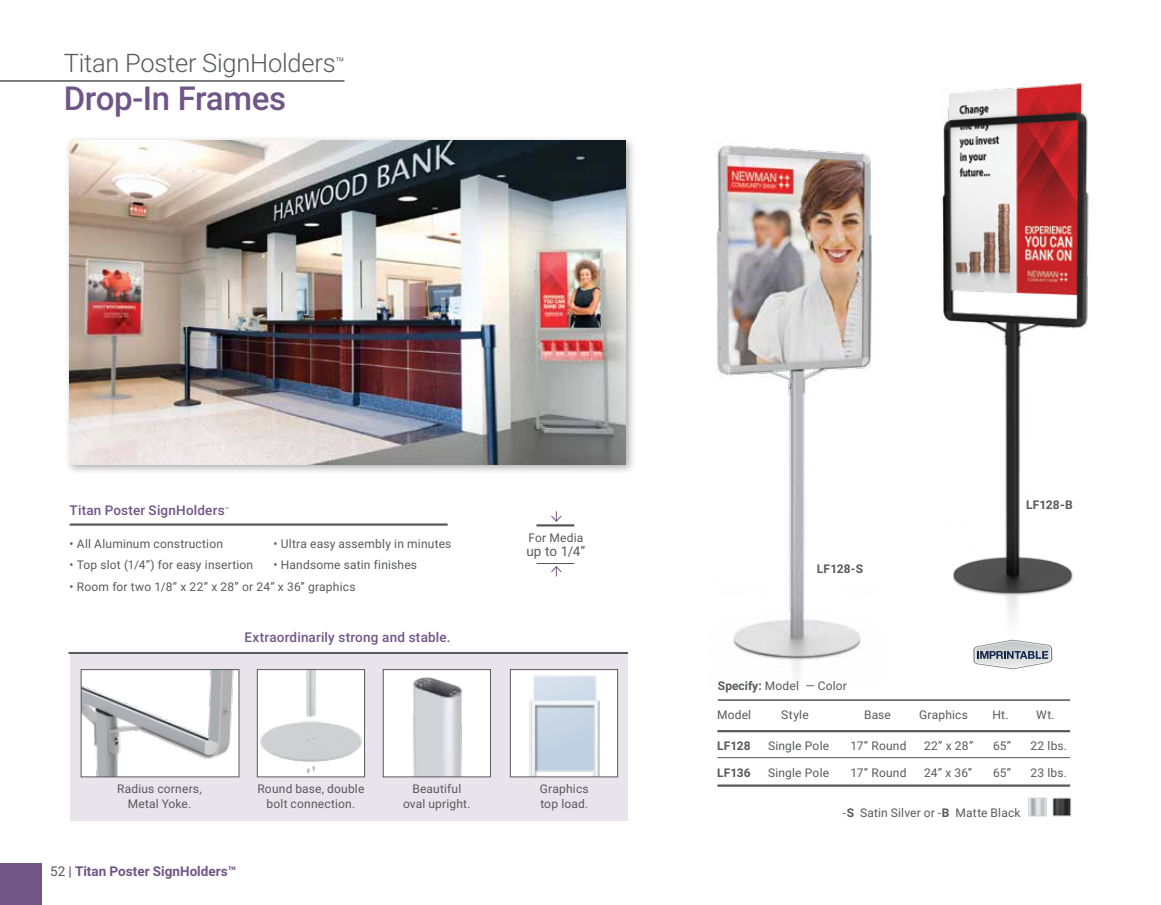
<style>
.page{position:relative;width:1161px;height:905px;background:#fff}
.page>*{position:absolute;margin:0;border:0;box-sizing:border-box;transform-origin:0 0}
.t1{font:500 33px "Roboto";letter-spacing:-.01em;color:#705587}
.t2{font:300 25.5px "Roboto";letter-spacing:-.01em;color:#58595b}
.t3{font:500 13.5px "Roboto";letter-spacing:.015em;color:#705587}
.t4{font:700 13.5px "Roboto";color:#705587}
.t5{font:13.5px "Roboto";color:#58595b}
.t6{font:12px/15px "Roboto";letter-spacing:.015em;color:#58595b;text-align:center}
.t7{font:700 12px "Roboto";letter-spacing:.01em;color:#58595b}
.s1{font-weight:400;color:#58595b}
.s2{font-weight:700}
</style>
<div class="page">
<div style="left:0;top:863px;width:42px;height:41px;background:#705587"></div>
<hr style="left:0;top:81px;width:345px;height:1px;background:#000">
<img style="left:715px;top:145px;width:133px;height:535px">
<img style="left:848px;top:80px;width:241px;height:578px">
<svg style="left:973px;top:639px;width:79px;height:30px"></svg>
<hr style="left:718px;top:699px;width:352px;height:1px;background:#000">
<hr style="left:717px;top:730px;width:353px;height:2px;background:#58595b">
<hr style="left:717px;top:757px;width:353px;height:1px;background:#58595b">
<hr style="left:717px;top:784px;width:353px;height:2px;background:#58595b">
<img style="left:1030px;top:799px;width:15px;height:15px">
<div style="left:1028px;top:797px;width:19px;height:19px;border:1px solid #d1d3d4"></div>
<img style="left:1055px;top:799px;width:14px;height:15px">
<div style="left:1053px;top:797px;width:18px;height:19px;border:1px solid #d1d3d4"></div>
<div style="left:70px;top:654px;width:557px;height:166px;background:#e9e4eb"></div>
<img style="left:512px;top:671px;width:104px;height:104px">
<div style="left:510px;top:669px;width:108px;height:108px;border:1px solid #58595b"></div>
<img style="left:83px;top:671px;width:154px;height:104px">
<div style="left:81px;top:669px;width:158px;height:108px;border:1px solid #58595b"></div>
<img style="left:259px;top:671px;width:104px;height:104px">
<div style="left:257px;top:669px;width:108px;height:108px;border:1px solid #58595b"></div>
<div style="left:64px;top:135px;width:573px;height:340px;background:#000;opacity:.35"></div>
<img style="left:70px;top:140px;width:555px;height:324px">
<svg style="left:551px;top:511px;width:11px;height:11px"></svg>
<hr style="left:536px;top:563px;width:38px;height:1px;background:#58595b">
<hr style="left:536px;top:524px;width:38px;height:2px;background:#58595b">
<svg style="left:551px;top:566px;width:11px;height:10px"></svg>
<hr style="left:70px;top:523px;width:378px;height:2px;background:#58595b">
<hr style="left:69px;top:652px;width:559px;height:1px;background:#58595b">
<hr style="left:69px;top:653px;width:559px;height:1px;background:#58595b">
<img style="left:385px;top:671px;width:104px;height:104px">
<div style="left:383px;top:669px;width:108px;height:108px;border:1px solid #58595b"></div>
<h2 class="t2" style="left:64px;top:45px;width:282px">Titan Poster SignHolders<sup>™</sup></h2>
<h1 class="t1" style="left:64px;top:75px;width:224px">Drop-In Frames</h1>
<p class="t3" style="left:70px;top:500px;width:161px">Titan Poster SignHolders<sup>™</sup></p>
<p class="t6" style="left:70px;top:535px;width:155px">• All Aluminum construction</p>
<p class="t6" style="left:70px;top:557px;width:185px">• Top slot (1/4”) for easy insertion</p>
<p class="t6" style="left:70px;top:579px;width:287px">• Room for two 1/8” x 22” x 28” or 24” x 36” graphics</p>
<p class="t6" style="left:274px;top:535px;width:179px">• Ultra easy assembly in minutes</p>
<p class="t6" style="left:274px;top:557px;width:145px">• Handsome satin finishes</p>
<p class="t3" style="left:244px;top:627px;width:208px">Extraordinarily strong and stable.</p>
<p class="t6" style="left:117px;top:780px;width:86px">Radius corners,<br>Metal Yoke.</p>
<p class="t6" style="left:257px;top:780px;width:109px">Round base, double bolt connection.</p>
<p class="t4" style="left:50px;top:861px;width:188px"><span class="s1">52</span> | Titan Poster SignHolders™</p>
<p class="t6" style="left:403px;top:780px;width:69px">Beautiful oval upright.</p>
<p class="t6" style="left:528px;top:530px;width:56px">For Media</p>
<p class="t5" style="left:526px;top:541px;width:61px">up to 1/4”</p>
<p class="t6" style="left:540px;top:780px;width:50px;text-align:left">Graphics top load.</p>
<p class="t7" style="left:817px;top:560px;width:48px">LF128-S</p>
<p class="t7" style="left:1026px;top:496px;width:48px">LF128-B</p>
<p class="t6" style="left:718px;top:678px;width:131px"><span class="s2">Specify:</span> Model — Color</p>
<p class="t6" style="left:717px;top:707px;width:36px">Model</p>
<p class="t6" style="left:781px;top:707px;width:29px">Style</p>
<p class="t6" style="left:864px;top:707px;width:28px">Base</p>
<p class="t6" style="left:919px;top:707px;width:50px">Graphics</p>
<p class="t6" style="left:992px;top:707px;width:64px">Ht. Wt.</p>
<p class="t7" style="left:717px;top:737px;width:35px">LF128</p>
<p class="t6" style="left:768px;top:737px;width:63px">Single Pole</p>
<p class="t6" style="left:851px;top:737px;width:58px">17” Round</p>
<p class="t6" style="left:924px;top:737px;width:51px">22” x 28”</p>
<p class="t6" style="left:993px;top:737px;width:20px">65”</p>
<p class="t6" style="left:1031px;top:737px;width:38px">22 lbs.</p>
<p class="t7" style="left:717px;top:763px;width:35px">LF136</p>
<p class="t6" style="left:768px;top:764px;width:63px">Single Pole</p>
<p class="t6" style="left:851px;top:764px;width:58px">17” Round</p>
<p class="t6" style="left:924px;top:764px;width:50px">24” x 36”</p>
<p class="t6" style="left:993px;top:764px;width:20px">65”</p>
<p class="t6" style="left:1031px;top:764px;width:38px">23 lbs.</p>
<p class="t6" style="left:843px;top:804px;width:179px">-<span class="s2">S</span> Satin Silver or -<span class="s2">B</span> Matte Black</p>
</div>
